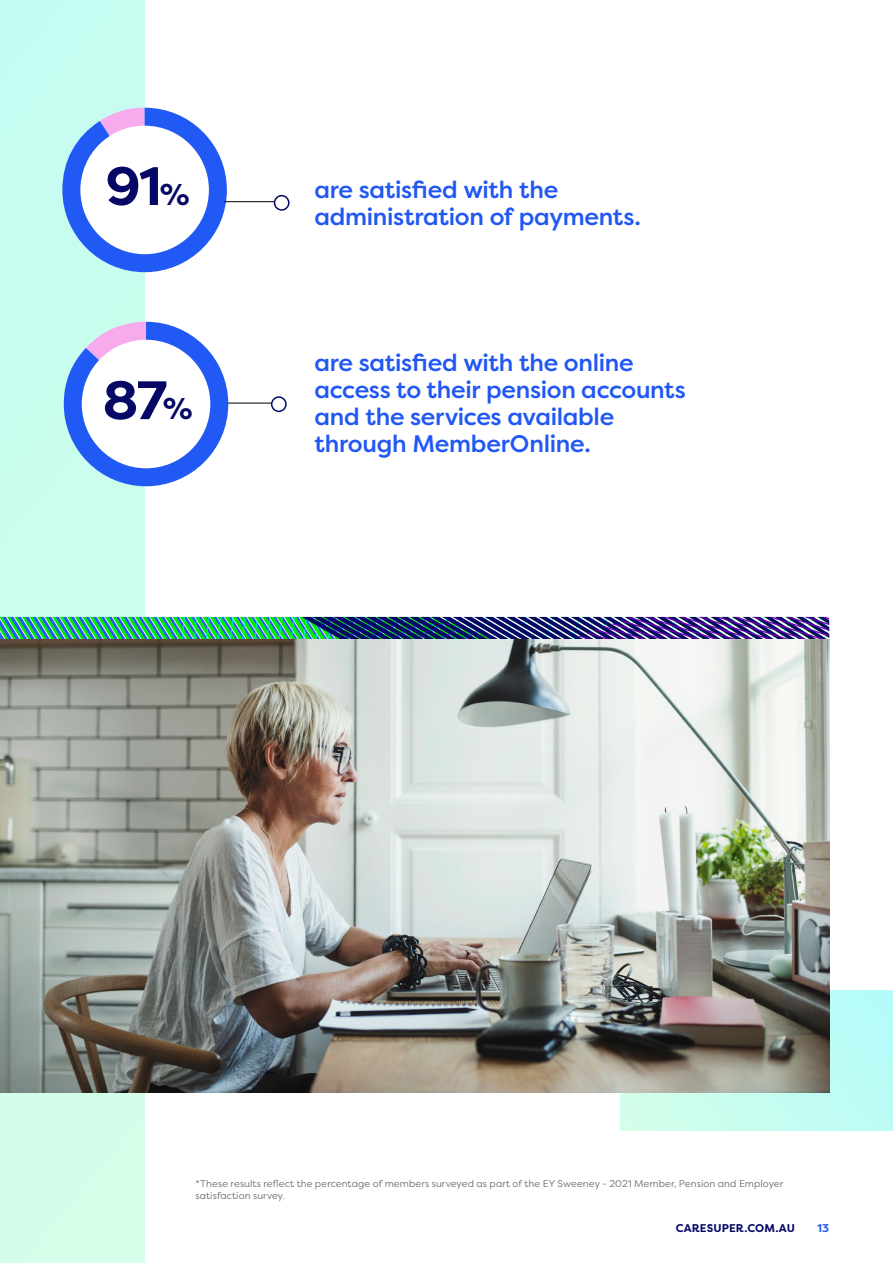
<style>
.page{position:relative;width:893px;height:1263px;background:#fff}
.page>*{position:absolute;margin:0;border:0;box-sizing:border-box;transform-origin:0 0}
.t1{font:700 54px "Filson Pro";color:#060866}
.t2{font:500 24px/27px "Filson Pro";letter-spacing:-.01em;color:#2158f5}
.t3{font:700 11.25px "Filson Pro";letter-spacing:.01em;color:#060866}
.t4{font:700 11.25px "Filson Pro";color:#2158f5}
.t5{font:9.75px/11.9px "Filson Pro";letter-spacing:.01em;color:#6e6e6e}
.s1{font-size:30px}
</style>
<div class="page">
<div style="left:0;top:0;width:145px;height:1263px;background:#cafdee"></div>
<svg style="left:62px;top:108px;width:165px;height:164px"></svg>
<hr style="left:224px;top:201px;width:59px;height:1px;background:#000">
<div style="left:274px;top:196px;width:15px;height:14px;background:#fff;border-radius:50%"></div>
<div style="left:274px;top:195px;width:16px;height:16px;border:2px solid #060866;border-radius:50%"></div>
<div style="left:621px;top:991px;width:272px;height:139px;background:linear-gradient(to right,#d5ffe9,#b6f9f5)"></div>
<div style="left:80px;top:126px;width:129px;height:128px;background:#fff;border-radius:50%"></div>
<img style="left:0;top:617px;width:829px;height:23px">
<img style="left:0;top:640px;width:829px;height:453px">
<hr style="left:222px;top:403px;width:58px;height:1px;background:#000">
<div style="left:272px;top:397px;width:14px;height:14px;background:#fff;border-radius:50%"></div>
<div style="left:271px;top:396px;width:16px;height:16px;border:2px solid #060866;border-radius:50%"></div>
<svg style="left:64px;top:322px;width:164px;height:164px"></svg>
<div style="left:82px;top:340px;width:128px;height:128px;background:#fff;border-radius:50%"></div>
<h1 class="t1" style="left:105px;top:152px;width:86px">91<span class="s1">%</span></h1>
<h1 class="t1" style="left:103px;top:366px;width:92px">87<span class="s1">%</span></h1>
<p class="t2" style="left:314px;top:176px;width:328px">are satisfied with the administration of payments.</p>
<p class="t2" style="left:314px;top:348px;width:373px">are satisfied with the online access to their pension accounts and the services available through MemberOnline.</p>
<p class="t5" style="left:196px;top:1177px;width:589px">*These results reflect the percentage of members surveyed as part of the EY Sweeney - 2021 Member, Pension and Employer satisfaction survey.</p>
<p class="t3" style="left:676px;top:1221px;width:121px">CARESUPER.COM.AU</p>
<p class="t4" style="left:817px;top:1221px;width:13px">13</p>
</div>
